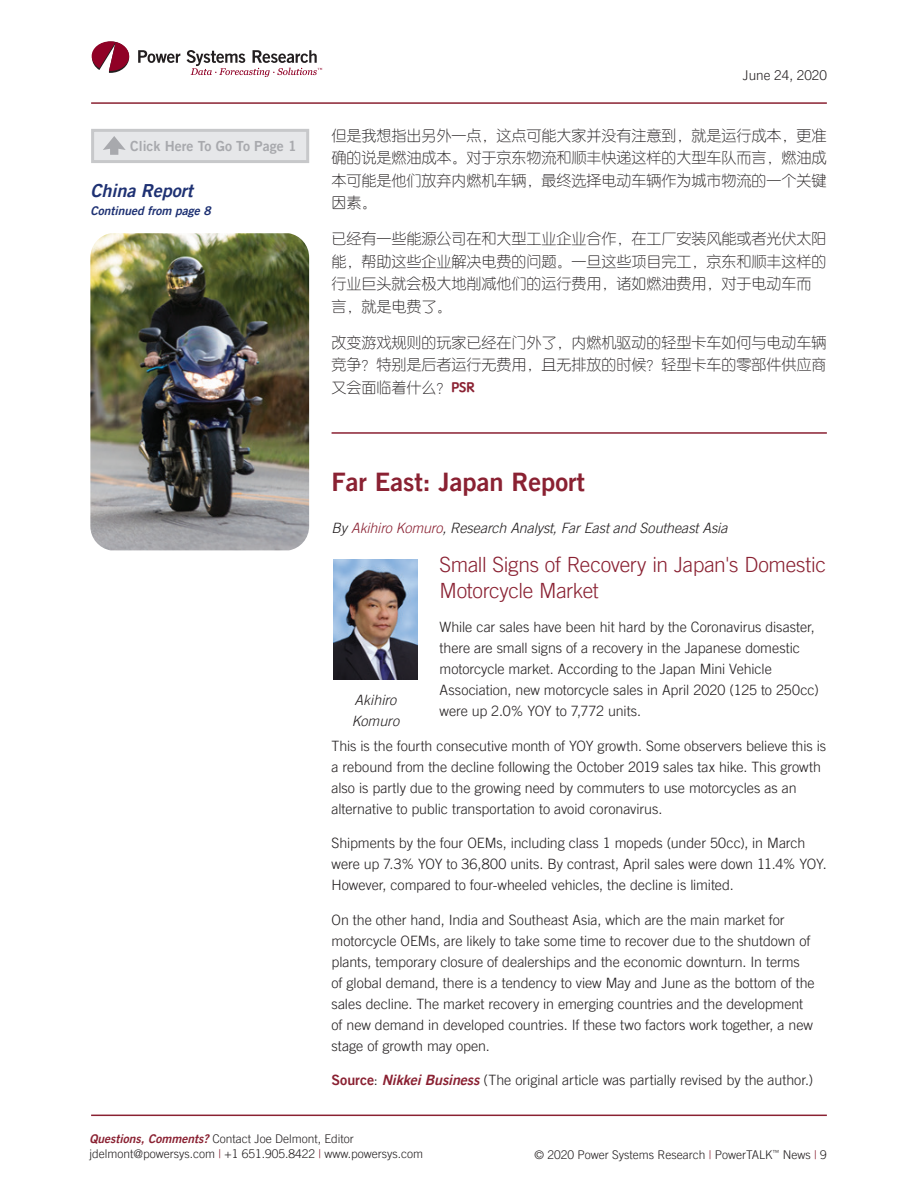
<style>
.page{position:relative;width:918px;height:1188px;background:#fff}
.page>*{position:absolute;margin:0;border:0;box-sizing:border-box;transform-origin:0 0}
.t1{font:25.5px "Trade Gothic LT Pro Bd 2";color:#8a2132}
.t2{font:300 21px/25.5px "Trade Gothic LT Pro";letter-spacing:-.015em;color:#8a2132}
.t3{font:18px "Trade Gothic LT Pro Bd 2 Obl";color:#1e3173}
.t4{font:15px/22.5px "ST Yuanti SC Light";color:#231f20;text-align:justify}
.t5{font:300 14.25px/21px "Trade Gothic LT Pro";letter-spacing:-.005em;color:#231f20}
.t6{font:italic 300 14.25px/21px "Trade Gothic LT Pro";letter-spacing:-.005em;color:#231f20}
.t7{font:13.95px "Trade Gothic LT Pro Bd 2";color:#a8a9ad}
.t8{font:300 13.5px "Trade Gothic LT Pro";color:#231f20}
.t9{font:300 12px/15px "Trade Gothic LT Pro";color:#231f20}
.t10{font:12px "Trade Gothic LT Pro Bd 2 Obl";color:#1e3173}
.s1{font-family:"ST Yuanti SC Bold";font-size:14.25px;color:#8a2132}
.s2{color:#8a2132}
.s3{font-family:"Trade Gothic LT Pro Bd 2";font-weight:400;color:#8a2132}
.s4{font-family:"Trade Gothic LT Pro Bd 2 Obl";font-weight:400;color:#8a2132}
</style>
<div class="page">
<hr style="left:91px;top:102px;width:736px;height:2px;background:#8a2132">
<hr style="left:91px;top:1115px;width:736px;height:1px;background:#8a2132">
<svg style="left:138px;top:50px;width:42px;height:13px"></svg>
<svg style="left:92px;top:41px;width:37px;height:32px"></svg>
<svg style="left:187px;top:50px;width:135px;height:27px"></svg>
<div style="left:91px;top:129px;width:218px;height:34px;background:#e6e7e9;border:3px solid #c7c8ca"></div>
<svg style="left:103px;top:136px;width:23px;height:19px"></svg>
<hr style="left:332px;top:432px;width:495px;height:2px;background:#8a2132">
<img style="left:333px;top:559px;width:85px;height:121px">
<img style="left:90px;top:233px;width:219px;height:317px">
<p class="t7" style="left:130px;top:137px;width:168px">Click Here To Go To Page 1</p>
<p class="t3" style="left:90px;top:180px;width:104px">China Report</p>
<p class="t10" style="left:90px;top:203px;width:122px">Continued from page 8</p>
<p class="t8" style="left:743px;top:67px;width:86px">June 24, 2020</p>
<p class="t4" style="left:332px;top:123px;width:496px">但是我想指出另外一点，这点可能大家并没有注意到，就是运行成本，更准确的说是燃油成本。对于京东物流和顺丰快递这样的大型车队而言，燃油成本可能是他们放弃内燃机车辆，最终选择电动车辆作为城市物流的一个关键因素。</p>
<p class="t4" style="left:332px;top:227px;width:496px;text-align:left">已经有一些能源公司在和大型工业企业合作，在工厂安装风能或者光伏太阳能，帮助这些企业解决电费的问题。一旦这些项目完工，京东和顺丰这样的行业巨头就会极大地削减他们的运行费用，诸如燃油费用，对于电动车而言，就是电费了。</p>
<p class="t4" style="left:332px;top:330px;width:496px">改变游戏规则的玩家已经在门外了，内燃机驱动的轻型卡车如何与电动车辆竞争？特别是后者运行无费用，且无排放的时候？轻型卡车的零部件供应商又会面临着什么？<span class="s1">PSR</span></p>
<h1 class="t1" style="left:332px;top:466px;width:255px">Far East: Japan Report</h1>
<p class="t6" style="left:332px;top:518px;width:398px">By <span class="s2">Akihiro Komuro</span>, Research Analyst, Far East and Southeast Asia</p>
<h2 class="t2" style="left:440px;top:552px;width:388px">Small Signs of Recovery in Japan's Domestic<br>Motorcycle Market</h2>
<p class="t5" style="left:440px;top:617px;width:381px">While car sales have been hit hard by the Coronavirus disaster, there are small signs of a recovery in the Japanese domestic motorcycle market. According to the Japan Mini Vehicle Association, new motorcycle sales in April 2020 (125 to 250cc) were up 2.0% YOY to 7,772 units.</p>
<p class="t5" style="left:332px;top:735px;width:496px">This is the fourth consecutive month of YOY growth. Some observers believe this is a rebound from the decline following the October 2019 sales tax hike. This growth also is partly due to the growing need by commuters to use motorcycles as an alternative to public transportation to avoid coronavirus.</p>
<p class="t5" style="left:332px;top:833px;width:497px">Shipments by the four OEMs, including class 1 mopeds (under 50cc), in March were up 7.3% YOY to 36,800 units. By contrast, April sales were down 11.4% YOY.<br>However, compared to four-wheeled vehicles, the decline is limited.</p>
<p class="t5" style="left:332px;top:909px;width:485px">On the other hand, India and Southeast Asia, which are the main market for motorcycle OEMs, are likely to take some time to recover due to the shutdown of plants, temporary closure of dealerships and the economic downturn. In terms<br>of global demand, there is a tendency to view May and June as the bottom of the sales decline. The market recovery in emerging countries and the development of new demand in developed countries. If these two factors work together, a new stage of growth may open.</p>
<p class="t5" style="left:332px;top:1070px;width:483px"><span class="s3">Source</span>: <span class="s4">Nikkei Business</span> (The original article was partially revised by the author.)</p>
<p class="t6" style="left:352px;top:690px;width:49px">Akihiro<br>Komuro</p>
<p class="t9" style="left:90px;top:1131px;width:335px"><span class="s4">Questions, Comments?</span> Contact Joe Delmont, Editor jdelmont@powersys.com <span class="s2">|</span> +1 651.905.8422 <span class="s2">|</span> www.powersys.com</p>
<p class="t9" style="left:535px;top:1147px;width:294px">© 2020 Power Systems Research <span class="s2">|</span> PowerTALK<sup>™</sup> News <span class="s2">|</span> 9</p>
</div>
